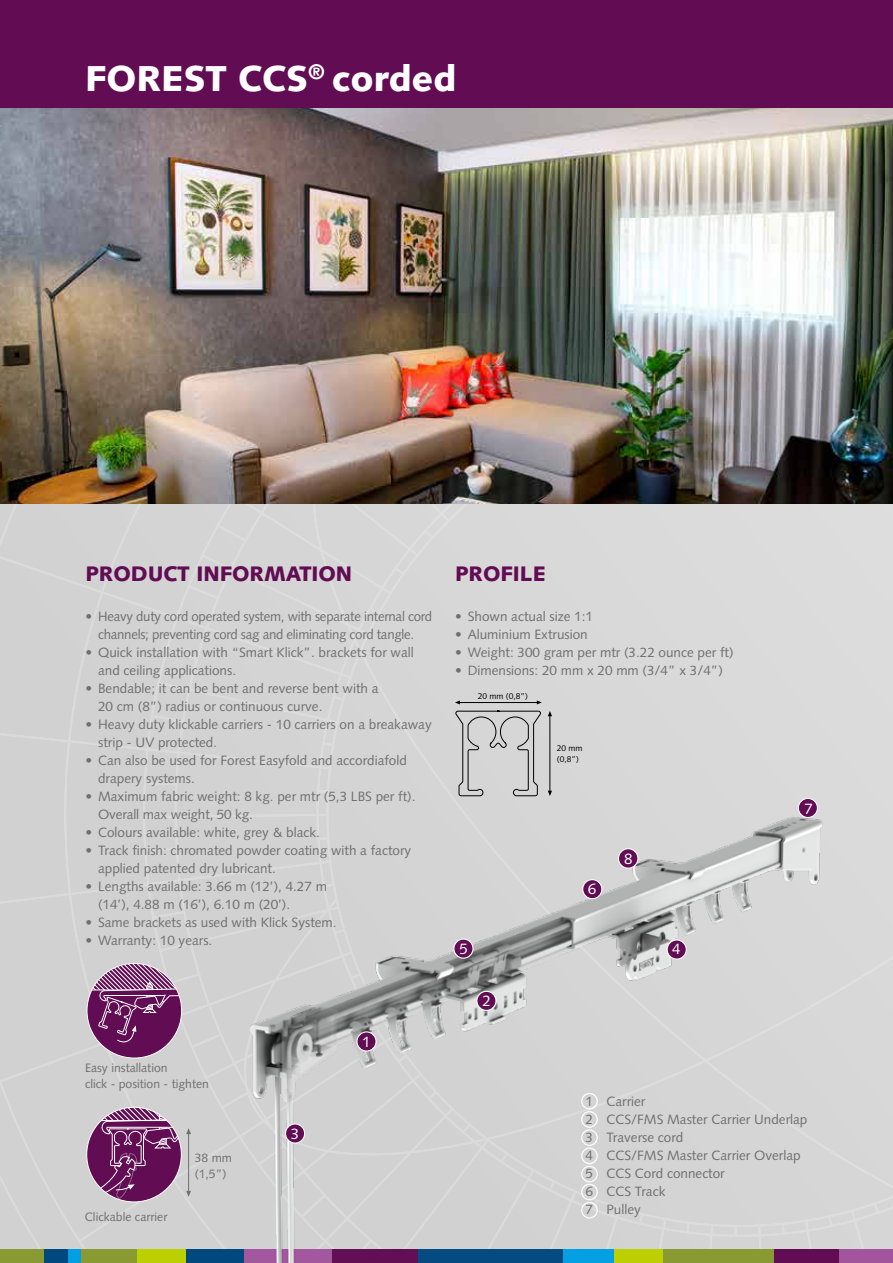
<style>
.page{position:relative;width:893px;height:1263px;background:#fff}
.page>*{position:absolute;margin:0;border:0;box-sizing:border-box;transform-origin:0 0}
.t1{font:900 36px "Syntax";color:#fff}
.t2{font:900 21px "Syntax";color:#610c53}
.t3{font:15.15px "Syntax";color:#fff}
.t4{font:13.5px/18px "Syntax";color:#706f6f}
.t5{font:13.5px/18px "Syntax";letter-spacing:-.02em;color:#706f6f;text-align:center}
.t6{font:12.15px/16.2px "Syntax";color:#706f6f}
.t7{font:8.4px/11.6px "Syntax";color:#000}
</style>
<div class="page">
<div style="left:0;top:504px;width:893px;height:746px;background:#d5d5d5"></div>
<div style="left:0;top:0;width:893px;height:108px;background:#610c53"></div>
<div style="left:836px;top:1250px;width:57px;height:13px;background:#a2559d"></div>
<div style="left:0;top:1250px;width:44px;height:13px;background:#899a32"></div>
<div style="left:68px;top:1250px;width:13px;height:13px;background:#009fe3"></div>
<div style="left:186px;top:1250px;width:58px;height:13px;background:#00497f"></div>
<div style="left:44px;top:1250px;width:24px;height:13px;background:#00497f"></div>
<div style="left:81px;top:1250px;width:56px;height:13px;background:#899a32"></div>
<div style="left:137px;top:1250px;width:49px;height:13px;background:#bccf00"></div>
<img style="left:0;top:108px;width:893px;height:396px">
<svg style="left:548px;top:711px;width:4px;height:5px"></svg>
<hr style="left:550px;top:716px;width:1px;height:77px;background:#000">
<svg style="left:455px;top:700px;width:28px;height:4px"></svg>
<svg style="left:537px;top:700px;width:5px;height:4px"></svg>
<hr style="left:478px;top:702px;width:59px;height:1px;background:#000">
<svg style="left:455px;top:711px;width:86px;height:78px;background:#c5c5c5"></svg>
<div style="left:87px;top:1107px;width:94px;height:95px;background:#610c53;border-radius:50%"></div>
<hr style="left:87px;top:1120px;width:94px;height:1px;background:#fff">
<svg style="left:99px;top:1107px;width:92px;height:92px"></svg>
<div style="left:87px;top:963px;width:95px;height:95px;background:#610c53;border-radius:50%"></div>
<hr style="left:87px;top:990px;width:95px;height:1px;background:#fff">
<svg style="left:92px;top:963px;width:89px;height:79px"></svg>
<img style="left:240px;top:789px;width:616px;height:474px">
<div style="left:477px;top:991px;width:19px;height:19px;background:#610c53;border-radius:50%"></div>
<div style="left:476px;top:991px;width:20px;height:20px;border:1px solid #fff;border-radius:50%"></div>
<div style="left:285px;top:1124px;width:20px;height:19px;background:#610c53;border-radius:50%"></div>
<div style="left:285px;top:1123px;width:20px;height:20px;border:1px solid #fff;border-radius:50%"></div>
<div style="left:667px;top:940px;width:19px;height:19px;background:#610c53;border-radius:50%"></div>
<div style="left:667px;top:939px;width:20px;height:21px;border:1px solid #fff;border-radius:50%"></div>
<div style="left:454px;top:939px;width:19px;height:19px;background:#610c53;border-radius:50%"></div>
<div style="left:453px;top:938px;width:21px;height:21px;border:1px solid #fff;border-radius:50%"></div>
<div style="left:583px;top:880px;width:19px;height:19px;background:#610c53;border-radius:50%"></div>
<div style="left:582px;top:879px;width:20px;height:20px;border:1px solid #fff;border-radius:50%"></div>
<div style="left:798px;top:798px;width:19px;height:19px;background:#610c53;border-radius:50%"></div>
<div style="left:798px;top:798px;width:20px;height:20px;border:1px solid #fff;border-radius:50%"></div>
<div style="left:357px;top:1032px;width:19px;height:19px;background:#610c53;border-radius:50%"></div>
<div style="left:356px;top:1031px;width:21px;height:20px;border:1px solid #fff;border-radius:50%"></div>
<div style="left:618px;top:849px;width:20px;height:19px;background:#610c53;border-radius:50%"></div>
<div style="left:618px;top:848px;width:20px;height:21px;border:1px solid #fff;border-radius:50%"></div>
<h1 class="t1" style="left:85px;top:57px;width:373px">FOREST CCS<sup>®</sup> corded</h1>
<h2 class="t2" style="left:85px;top:561px;width:268px">PRODUCT INFORMATION</h2>
<p class="t5" style="left:85px;top:607px;width:348px">• Heavy duty cord operated system, with separate internal cord channels; preventing cord sag and eliminating cord tangle.</p>
<p class="t4" style="left:98px;top:643px;width:317px;text-indent:-13px">• Quick installation with “Smart Klick”. brackets for wall and ceiling applications.</p>
<p class="t4" style="left:98px;top:679px;width:282px;text-indent:-13px">• Bendable; it can be bent and reverse bent with a<br>20 cm (8”) radius or continuous curve.</p>
<p class="t4" style="left:98px;top:715px;width:335px;text-indent:-13px">• Heavy duty klickable carriers - 10 carriers on a breakaway strip - UV protected.</p>
<p class="t4" style="left:98px;top:751px;width:310px;text-indent:-13px">• Can also be used for Forest Easyfold and accordiafold drapery systems.</p>
<p class="t4" style="left:98px;top:787px;width:319px;text-indent:-13px">• Maximum fabric weight: 8 kg. per mtr (5,3 LBS per ft).<br>Overall max weight, 50 kg.</p>
<p class="t4" style="left:85px;top:823px;width:236px">• Colours available: white, grey &amp; black.</p>
<p class="t4" style="left:98px;top:841px;width:315px;text-indent:-13px">• Track finish: chromated powder coating with a factory applied patented dry lubricant.</p>
<p class="t4" style="left:98px;top:877px;width:230px;text-indent:-13px">• Lengths available: 3.66 m (12’), 4.27 m (14’), 4.88 m (16’), 6.10 m (20’).</p>
<p class="t4" style="left:85px;top:913px;width:253px">• Same brackets as used with Klick System.</p>
<p class="t4" style="left:85px;top:931px;width:129px">• Warranty: 10 years.</p>
<p class="t6" style="left:85px;top:1060px;width:125px">Easy installation<br>click - position - tighten</p>
<p class="t3" style="left:362px;top:1032px;width:10px">1</p>
<h2 class="t2" style="left:455px;top:561px;width:92px">PROFILE</h2>
<p class="t4" style="left:455px;top:607px;width:140px">• Shown actual size 1:1</p>
<p class="t4" style="left:455px;top:625px;width:134px">• Aluminium Extrusion</p>
<p class="t4" style="left:455px;top:643px;width:280px">• Weight: 300 gram per mtr (3.22 ounce per ft)</p>
<p class="t4" style="left:455px;top:661px;width:269px">• Dimensions: 20 mm x 20 mm (3/4” x 3/4”)</p>
<p class="t7" style="left:478px;top:691px;width:51px">20 mm (0,8”)</p>
<p class="t7" style="left:557px;top:742px;width:27px">20 mm (0,8”)</p>
<p class="t3" style="left:588px;top:880px;width:10px">6</p>
<p class="t3" style="left:624px;top:850px;width:10px">8</p>
<p class="t3" style="left:459px;top:940px;width:10px">5</p>
<p class="t3" style="left:672px;top:940px;width:10px">4</p>
<p class="t3" style="left:483px;top:991px;width:10px">2</p>
<p class="t3" style="left:804px;top:800px;width:10px">7</p>
<p class="t6" style="left:85px;top:1208px;width:84px">Clickable carrier</p>
<p class="t6" style="left:195px;top:1150px;width:39px">38 mm (1,5”)</p>
<p class="t3" style="left:291px;top:1125px;width:10px">3</p>
<p class="t4" style="left:585px;top:1093px;width:223px">1 Carrier<br>2 CCS/FMS Master Carrier Underlap<br>3 Traverse cord<br>4 CCS/FMS Master Carrier Overlap<br>5 CCS Cord connector<br>6 CCS Track<br>7 Pulley</p>
</div>
